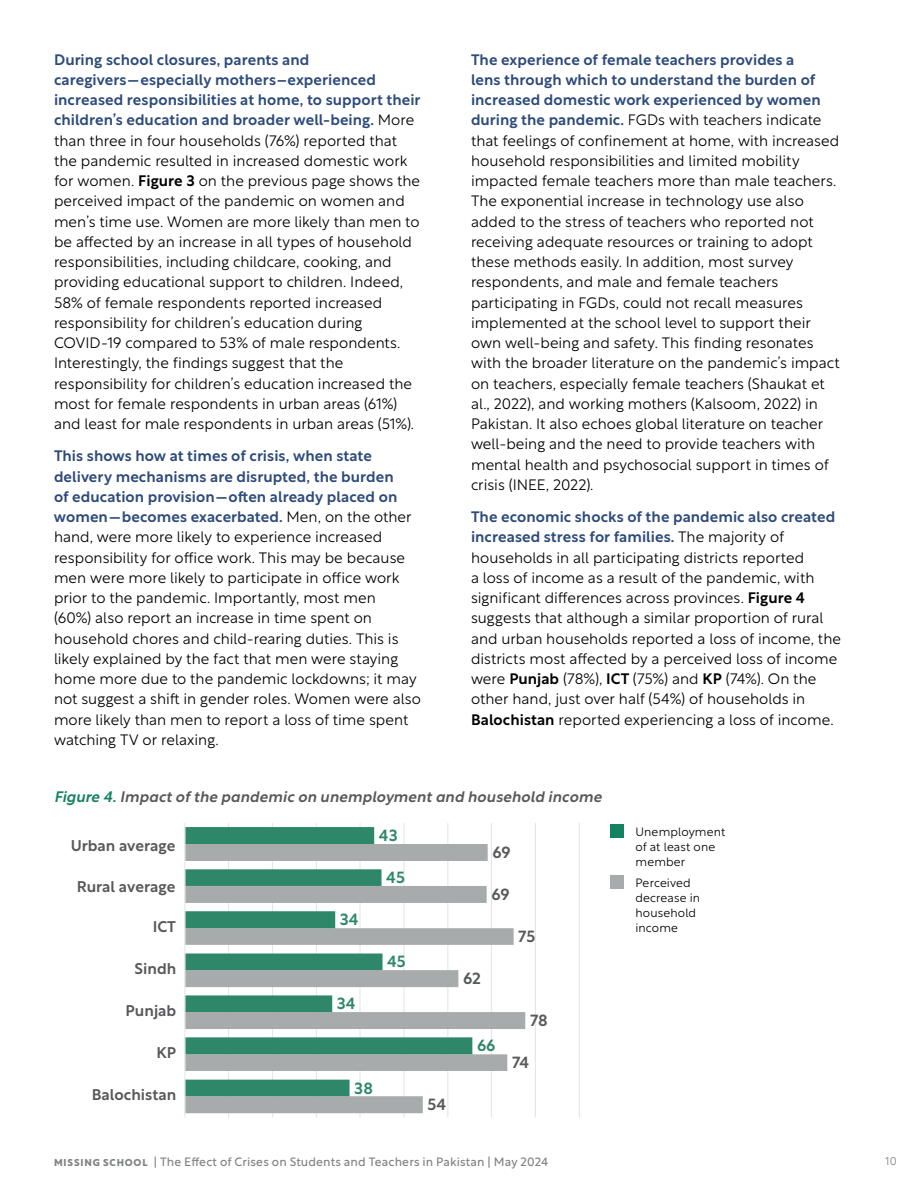
<style>
.page{position:relative;width:918px;height:1188px;background:#fff}
.page>*{position:absolute;margin:0;border:0;box-sizing:border-box;transform-origin:0 0}
.t1{font:500 15.9px "Rustica";color:#58595b}
.t2{font:500 15.9px "Rustica";color:#2f8769}
.t3{font:500 15.3px "Rustica";color:#58595b}
.t4{font:300 15px/20.2px "Rustica";color:#000}
.t5{font:italic 500 15px "Rustica";letter-spacing:.005em;color:#58595b}
.t6{font:12px "Rustica";letter-spacing:.015em;color:#808285}
.t7{font:300 12px/15px "Rustica";letter-spacing:.015em;color:#000}
.t8{font:300 11.25px "Rustica";color:#808285}
.s1{font-weight:500;color:#2e4b7b}
.s2{font-weight:500}
.s3{color:#148362}
.s4{font-weight:700;font-size:9.75px}
</style>
<div class="page">
<hr style="left:228px;top:823px;width:1px;height:294px;background:#e6e6e7">
<hr style="left:272px;top:823px;width:1px;height:294px;background:#e6e6e7">
<hr style="left:316px;top:823px;width:1px;height:294px;background:#e6e6e7">
<hr style="left:359px;top:823px;width:2px;height:294px;background:#e6e6e7">
<hr style="left:403px;top:823px;width:2px;height:294px;background:#e6e6e7">
<hr style="left:447px;top:823px;width:1px;height:294px;background:#e6e6e7">
<hr style="left:491px;top:823px;width:1px;height:294px;background:#e6e6e7">
<hr style="left:535px;top:823px;width:1px;height:294px;background:#e6e6e7">
<hr style="left:579px;top:823px;width:1px;height:294px;background:#e6e6e7">
<svg style="left:186px;top:844px;width:339px;height:269px"></svg>
<svg style="left:186px;top:827px;width:286px;height:269px"></svg>
<hr style="left:184px;top:823px;width:2px;height:294px;background:#e6e6e7">
<div style="left:610px;top:825px;width:14px;height:13px;background:#148362"></div>
<div style="left:610px;top:876px;width:14px;height:13px;background:#a8abab"></div>
<p class="t4" style="left:54px;top:48px;width:368px"><span class="s1">During school closures, parents and caregivers–especially mothers–experienced increased responsibilities at home, to support their children’s education and broader well-being.</span> More than three in four households (76%) reported that the pandemic resulted in increased domestic work for women. <span class="s2">Figure 3</span> on the previous page shows the perceived impact of the pandemic on women and men’s time use. Women are more likely than men to be affected by an increase in all types of household responsibilities, including childcare, cooking, and providing educational support to children. Indeed, 58% of female respondents reported increased responsibility for children’s education during COVID-19 compared to 53% of male respondents.<br>Interestingly, the findings suggest that the responsibility for children’s education increased the most for female respondents in urban areas (61%) and least for male respondents in urban areas (51%).</p>
<p class="t4" style="left:54px;top:444px;width:369px"><span class="s1">This shows how at times of crisis, when state delivery mechanisms are disrupted, the burden<br>of education provision–often already placed on women–becomes exacerbated.</span> Men, on the other hand, were more likely to experience increased responsibility for office work. This may be because men were more likely to participate in office work prior to the pandemic. Importantly, most men<br>(60%) also report an increase in time spent on household chores and child-rearing duties. This is likely explained by the fact that men were staying home more due to the pandemic lockdowns; it may not suggest a shift in gender roles. Women were also more likely than men to report a loss of time spent watching TV or relaxing.</p>
<p class="t4" style="left:471px;top:48px;width:370px"><span class="s1">The experience of female teachers provides a<br>lens through which to understand the burden of increased domestic work experienced by women during the pandemic.</span> FGDs with teachers indicate that feelings of confinement at home, with increased household responsibilities and limited mobility impacted female teachers more than male teachers.<br>The exponential increase in technology use also added to the stress of teachers who reported not receiving adequate resources or training to adopt these methods easily. In addition, most survey respondents, and male and female teachers participating in FGDs, could not recall measures implemented at the school level to support their own well-being and safety. This finding resonates with the broader literature on the pandemic’s impact on teachers, especially female teachers (Shaukat et al., 2022), and working mothers (Kalsoom, 2022) in Pakistan. It also echoes global literature on teacher well-being and the need to provide teachers with mental health and psychosocial support in times of crisis (INEE, 2022).</p>
<p class="t4" style="left:471px;top:505px;width:372px"><span class="s1">The economic shocks of the pandemic also created increased stress for families.</span> The majority of households in all participating districts reported<br>a loss of income as a result of the pandemic, with significant differences across provinces. <span class="s2">Figure 4 </span>suggests that although a similar proportion of rural and urban households reported a loss of income, the districts most affected by a perceived loss of income were <span class="s2">Punjab</span> (78%), <span class="s2">ICT</span> (75%) and <span class="s2">KP</span> (74%). On the other hand, just over half (54%) of households in <span class="s2">Balochistan</span> reported experiencing a loss of income.</p>
<p class="t5" style="left:54px;top:784px;width:549px"><span class="s3">Figure 4.</span> Impact of the pandemic on unemployment and household income</p>
<p class="t3" style="left:71px;top:832px;width:106px">Urban average</p>
<p class="t3" style="left:77px;top:874px;width:100px">Rural average</p>
<p class="t3" style="left:153px;top:913px;width:25px">ICT</p>
<p class="t3" style="left:135px;top:955px;width:43px">Sindh</p>
<p class="t3" style="left:126px;top:997px;width:52px">Punjab</p>
<p class="t3" style="left:157px;top:1039px;width:21px">KP</p>
<p class="t3" style="left:92px;top:1081px;width:86px">Balochistan</p>
<p class="t2" style="left:379px;top:822px;width:20px">43</p>
<p class="t2" style="left:340px;top:906px;width:20px">34</p>
<p class="t2" style="left:337px;top:990px;width:20px">34</p>
<p class="t2" style="left:386px;top:864px;width:20px">45</p>
<p class="t2" style="left:387px;top:948px;width:20px">45</p>
<p class="t2" style="left:354px;top:1074px;width:20px">38</p>
<p class="t1" style="left:428px;top:1091px;width:20px">54</p>
<p class="t1" style="left:492px;top:839px;width:20px">69</p>
<p class="t1" style="left:491px;top:880px;width:20px">69</p>
<p class="t1" style="left:463px;top:965px;width:20px">62</p>
<p class="t2" style="left:477px;top:1032px;width:20px">66</p>
<p class="t1" style="left:518px;top:923px;width:19px">75</p>
<p class="t1" style="left:530px;top:1007px;width:19px">78</p>
<p class="t1" style="left:512px;top:1049px;width:19px">74</p>
<p class="t7" style="left:636px;top:823px;width:91px">Unemployment of at least one member</p>
<p class="t7" style="left:636px;top:874px;width:66px">Perceived decrease in household income</p>
<p class="t6" style="left:54px;top:1151px;width:496px"><span class="s4">MISSING SCHOOL</span> | The Effect of Crises on Students and Teachers in Pakistan | May 2024</p>
<p class="t8" style="left:885px;top:1151px;width:13px">10</p>
</div>
